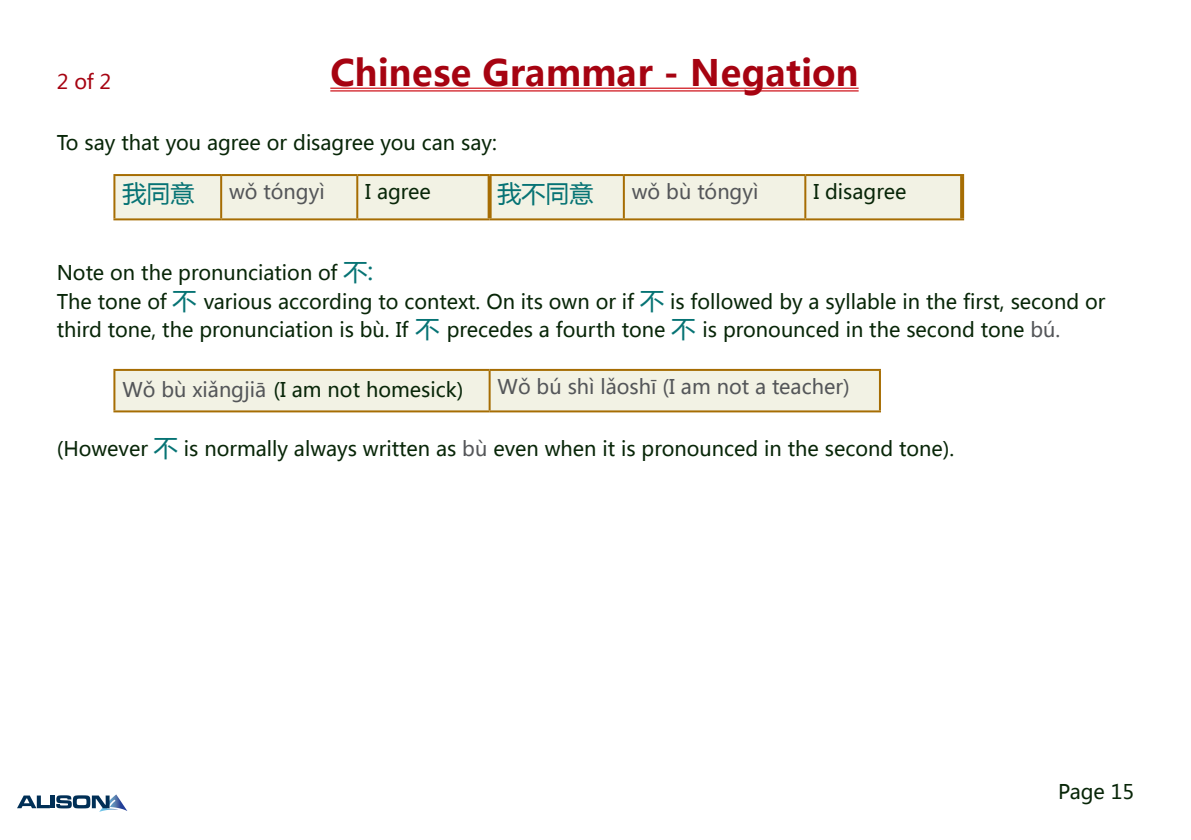
<style>
.page{position:relative;width:1191px;height:840px;background:#fff}
.page>*{position:absolute;margin:0;border:0;box-sizing:border-box;transform-origin:0 0}
.t1{font:700 36px "Microsoft Ya Hei";color:#a60311}
.t2{font:24px "Microsoft Ya Hei";color:#067374}
.t3{font:20px/28.8px "Microsoft Ya Hei";color:#082608}
.t4{font:20px "Microsoft Ya Hei";color:#545659}
.t5{font:20px "Microsoft Ya Hei";color:#a60311}
.s1{font-size:24px;color:#067374}
.s2{color:#545659}
</style>
<div class="page">
<svg style="left:17px;top:795px;width:33px;height:12px"></svg>
<hr style="left:51px;top:795px;width:4px;height:12px;background:#002f56">
<svg style="left:56px;top:794px;width:71px;height:17px"></svg>
<hr style="left:330px;top:87px;width:528px;height:2px;background:#d2232a">
<hr style="left:330px;top:90px;width:528px;height:1px;background:#d2232a">
<div style="left:115px;top:176px;width:845px;height:42px;background:#f2f2e4"></div>
<hr style="left:113px;top:176px;width:2px;height:42px;background:#a66d03">
<hr style="left:113px;top:174px;width:108px;height:2px;background:#a66d03">
<hr style="left:221px;top:174px;width:136px;height:2px;background:#a66d03">
<hr style="left:489px;top:174px;width:135px;height:2px;background:#a66d03">
<hr style="left:624px;top:174px;width:181px;height:2px;background:#a66d03">
<hr style="left:113px;top:218px;width:108px;height:2px;background:#a66d03">
<hr style="left:221px;top:218px;width:136px;height:2px;background:#a66d03">
<hr style="left:489px;top:218px;width:135px;height:2px;background:#a66d03">
<hr style="left:624px;top:218px;width:181px;height:2px;background:#a66d03">
<hr style="left:220px;top:176px;width:2px;height:42px;background:#a66d03">
<hr style="left:623px;top:176px;width:2px;height:42px;background:#a66d03">
<hr style="left:357px;top:174px;width:132px;height:2px;background:#a66d03">
<hr style="left:356px;top:176px;width:2px;height:42px;background:#a66d03">
<hr style="left:357px;top:218px;width:132px;height:2px;background:#a66d03">
<hr style="left:805px;top:174px;width:159px;height:2px;background:#a66d03">
<hr style="left:804px;top:176px;width:2px;height:42px;background:#a66d03">
<hr style="left:805px;top:218px;width:159px;height:2px;background:#a66d03">
<svg style="left:487px;top:176px;width:4px;height:42px"></svg>
<svg style="left:960px;top:176px;width:4px;height:42px"></svg>
<div style="left:115px;top:371px;width:764px;height:39px;background:#f2f2e4"></div>
<hr style="left:113px;top:371px;width:2px;height:39px;background:#a66d03">
<hr style="left:113px;top:369px;width:376px;height:2px;background:#a66d03">
<hr style="left:489px;top:369px;width:392px;height:2px;background:#a66d03">
<hr style="left:113px;top:410px;width:376px;height:2px;background:#a66d03">
<hr style="left:489px;top:410px;width:392px;height:2px;background:#a66d03">
<hr style="left:488px;top:371px;width:2px;height:39px;background:#a66d03">
<hr style="left:879px;top:371px;width:2px;height:39px;background:#a66d03">
<p class="t5" style="left:57px;top:69px;width:56px">2 of 2</p>
<h1 class="t1" style="left:330px;top:47px;width:530px">Chinese Grammar - Negation</h1>
<p class="t3" style="left:57px;top:127px;width:442px">To say that you agree or disagree you can say:</p>
<p class="t2" style="left:122px;top:177px;width:73px">我同意</p>
<p class="t4" style="left:229px;top:178px;width:97px">wǒ tóngyì</p>
<p class="t3" style="left:365px;top:177px;width:67px">I agree</p>
<p class="t2" style="left:497px;top:177px;width:97px">我不同意</p>
<p class="t4" style="left:632px;top:178px;width:128px">wǒ bù tóngyì</p>
<p class="t3" style="left:813px;top:177px;width:95px">I disagree</p>
<p class="t3" style="left:57px;top:257px;width:1050px">Note on the pronunciation of <span class="s1">不:<br></span>The tone of <span class="s1">不</span> various according to context. On its own or if <span class="s1">不</span> is followed by a syllable in the first, second or third tone, the pronunciation is bù. If <span class="s1">不</span> precedes a fourth tone <span class="s1">不</span> is pronounced in the second tone <span class="s2">bú.</span></p>
<p class="t3" style="left:122px;top:374px;width:342px"><span class="s2">Wǒ bù xiǎngjiā</span> (I am not homesick)</p>
<p class="t4" style="left:497px;top:373px;width:353px">Wǒ bú shì lǎoshī (I am not a teacher)</p>
<p class="t3" style="left:57px;top:434px;width:899px">(However <span class="s1">不</span> is normally always written as <span class="s2">bù</span> even when it is pronounced in the second tone).</p>
<p class="t3" style="left:1058px;top:776px;width:78px">Page 15</p>
</div>
